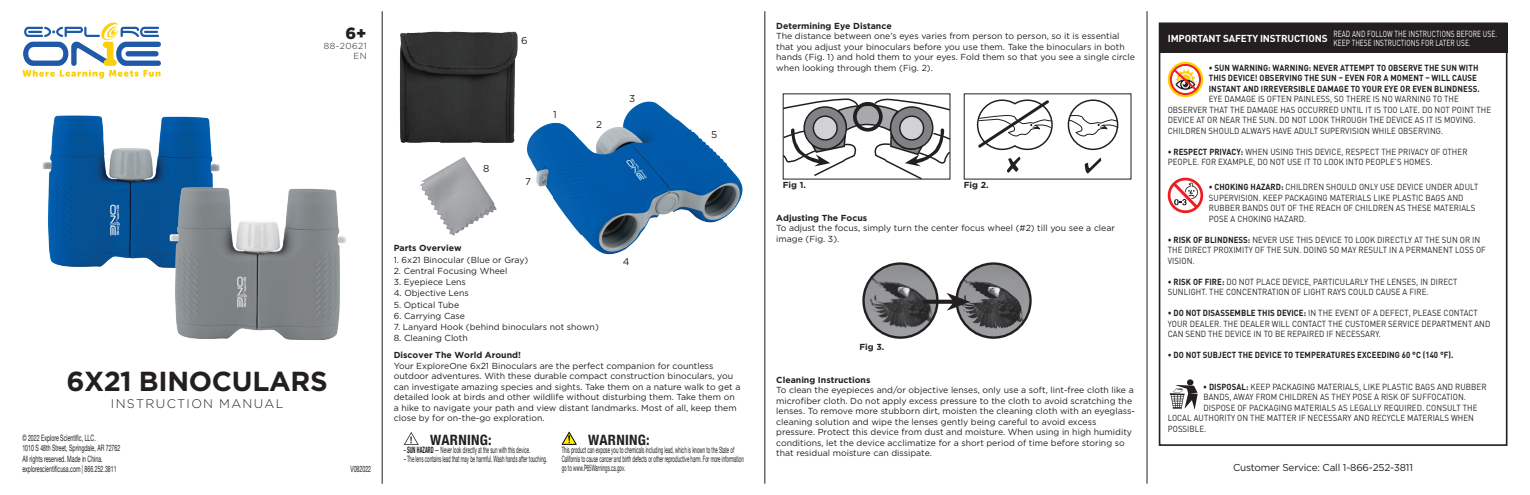
<style>
.page{position:relative;width:1530px;height:495px;background:#fff}
.page>*{position:absolute;margin:0;border:0;box-sizing:border-box;transform-origin:0 0}
.t1{font:700 27.5px "Gotham";letter-spacing:-.01em;color:#231f20}
.t2{font:900 16.25px "Gotham";color:#231f20}
.t3{font:700 condensed 14.25px "Helvetica Neue";letter-spacing:.02em;color:#231f20}
.t4{font:300 12.5px "Gotham";letter-spacing:.105em;color:#231f20}
.t5{font:10px "Gotham";letter-spacing:-.02em;color:#231f20}
.t6{font:700 10px "DIN Pro";letter-spacing:-.015em;color:#fff}
.t7{font:8.75px/10.5px "Gotham";color:#231f20}
.t8{font:8.75px/10.5px "DIN Pro";letter-spacing:.01em;color:#231f20;scale:.9 1}
.t9{font:8.75px/8.8px "Helvetica Neue";color:#231f20;scale:.5 1}
.t10{font:700 8.75px/10.5px "DIN Pro";letter-spacing:.01em;color:#231f20;scale:.9 1}
.t11{font:8.75px/10.5px "Helvetica Neue";color:#231f20;scale:.6 1}
.t12{font:700 8.75px "Gotham";color:#231f20}
.t13{font:8.75px/8.8px "DIN Pro";letter-spacing:.01em;color:#fff;scale:.75 1}
.t14{font:300 8.75px/10.5px "Gotham";letter-spacing:.05em;color:#231f20;text-align:right}
.s1{font-weight:700;font-stretch:condensed}
.s2{font-weight:700}
</style>
<div class="page">
<img style="left:527px;top:101px;width:216px;height:154px">
<svg style="left:862px;top:262px;width:170px;height:77px"></svg>
<img style="left:399px;top:31px;width:119px;height:112px">
<img style="left:419px;top:157px;width:78px;height:79px">
<svg style="left:22px;top:22px;width:139px;height:57px"></svg>
<svg style="left:782px;top:98px;width:169px;height:82px"></svg>
<svg style="left:1007px;top:157px;width:14px;height:16px"></svg>
<svg style="left:1085px;top:157px;width:16px;height:17px"></svg>
<svg style="left:976px;top:99px;width:143px;height:52px"></svg>
<div style="left:1159px;top:23px;width:349px;height:30px;background:#231f20"></div>
<svg style="left:1168px;top:62px;width:35px;height:35px"></svg>
<svg style="left:1170px;top:64px;width:31px;height:31px"></svg>
<svg style="left:1168px;top:178px;width:35px;height:35px"></svg>
<svg style="left:1170px;top:379px;width:28px;height:30px"></svg>
<div style="left:1159px;top:22px;width:348px;height:424px;border:2px solid #231f20"></div>
<hr style="left:382px;top:11px;width:1px;height:473px;background:#231f20">
<hr style="left:765px;top:11px;width:1px;height:473px;background:#231f20">
<hr style="left:1147px;top:11px;width:1px;height:473px;background:#231f20">
<img style="left:43px;top:115px;width:170px;height:152px">
<img style="left:152px;top:163px;width:194px;height:177px">
<svg style="left:562px;top:432px;width:15px;height:13px"></svg>
<svg style="left:404px;top:432px;width:15px;height:13px"></svg>
<h2 class="t2" style="left:345px;top:24px;width:23px">6+</h2>
<p class="t14" style="left:324px;top:40px;width:44px">88-20621<br>EN</p>
<p class="t5" style="left:483px;top:163px;width:8px">8</p>
<p class="t5" style="left:521px;top:35px;width:8px">6</p>
<p class="t5" style="left:553px;top:109px;width:5px">1</p>
<p class="t5" style="left:525px;top:176px;width:7px">7</p>
<p class="t5" style="left:596px;top:119px;width:7px">2</p>
<p class="t5" style="left:629px;top:93px;width:8px">3</p>
<p class="t5" style="left:711px;top:129px;width:8px">5</p>
<h1 class="t1" style="left:67px;top:366px;width:263px">6X21 BINOCULARS</h1>
<h3 class="t4" style="left:111px;top:397px;width:174px">INSTRUCTION MANUAL</h3>
<p class="t11" style="left:22px;top:433px;width:165px">© 2022 Explore Scientific, LLC.<br>1010 S 48th Street, Springdale, AR 72762<br>All rights reserved. Made in China. explorescientificusa.com | 866.252.3811</p>
<p class="t11" style="left:351px;top:465px;width:36px">V082022</p>
<p class="t12" style="left:394px;top:243px;width:69px">Parts Overview</p>
<p class="t7" style="left:394px;top:254px;width:136px">1. 6x21 Binocular (Blue or Gray)</p>
<p class="t7" style="left:394px;top:265px;width:115px">2. Central Focusing Wheel</p>
<p class="t7" style="left:394px;top:277px;width:74px">3. Eyepiece Lens</p>
<p class="t7" style="left:394px;top:288px;width:77px">4. Objective Lens</p>
<p class="t7" style="left:394px;top:299px;width:67px">5. Optical Tube</p>
<p class="t7" style="left:394px;top:310px;width:73px">6. Carrying Case</p>
<p class="t7" style="left:394px;top:322px;width:207px">7. Lanyard Hook (behind binoculars not shown)</p>
<p class="t7" style="left:394px;top:333px;width:76px">8. Cleaning Cloth</p>
<p class="t5" style="left:623px;top:256px;width:8px">4</p>
<p class="t12" style="left:394px;top:350px;width:129px">Discover The World Around!</p>
<p class="t7" style="left:394px;top:360px;width:348px">Your ExploreOne 6x21 Binoculars are the perfect companion for countless outdoor adventures. With these durable compact construction binoculars, you can investigate amazing species and sights. Take them on a nature walk to get a detailed look at birds and other wildlife without disturbing them. Take them on a hike to navigate your path and view distant landmarks. Most of all, keep them close by for on-the-go exploration.</p>
<h3 class="t3" style="left:430px;top:428px;width:63px">WARNING:</h3>
<p class="t9" style="left:404px;top:446px;width:254px">– <span class="s1">SUN HAZARD</span> — Never look directly at the sun with this device.</p>
<p class="t9" style="left:404px;top:455px;width:288px">– The lens contains lead that may be harmful. Wash hands after touching.</p>
<h3 class="t3" style="left:588px;top:428px;width:63px">WARNING:</h3>
<p class="t9" style="left:562px;top:446px;width:366px">This product can expose you to chemicals including lead, which is known to the State of<br>California to cause cancer and birth defects or other reproductive harm. For more information go to www.P65Warnings.ca.gov.</p>
<p class="t12" style="left:776px;top:21px;width:117px">Determining Eye Distance</p>
<p class="t7" style="left:776px;top:31px;width:360px">The distance between one’s eyes varies from person to person, so it is essential that you adjust your binoculars before you use them. Take the binoculars in both hands (Fig. 1) and hold them to your eyes. Fold them so that you see a single circle when looking through them (Fig. 2).</p>
<p class="t12" style="left:783px;top:180px;width:25px">Fig 1.</p>
<p class="t12" style="left:964px;top:180px;width:26px">Fig 2.</p>
<p class="t12" style="left:776px;top:213px;width:93px">Adjusting The Focus</p>
<p class="t7" style="left:776px;top:223px;width:340px">To adjust the focus, simply turn the center focus wheel (#2) till you see a clear image (Fig. 3).</p>
<p class="t12" style="left:859px;top:342px;width:26px">Fig 3.</p>
<p class="t12" style="left:776px;top:375px;width:96px">Cleaning Instructions</p>
<p class="t7" style="left:776px;top:385px;width:360px">To clean the eyepieces and/or objective lenses, only use a soft, lint-free cloth like a microfiber cloth. Do not apply excess pressure to the cloth to avoid scratching the lenses. To remove more stubborn dirt, moisten the cleaning cloth with an eyeglass&shy;cleaning solution and wipe the lenses gently being careful to avoid excess pressure. Protect this device from dust and moisture. When using in high humidity conditions, let the device acclimatize for a short period of time before storing so that residual moisture can dissipate.</p>
<p class="t6" style="left:1168px;top:31px;width:161px">IMPORTANT SAFETY INSTRUCTIONS</p>
<p class="t13" style="left:1334px;top:29px;width:220px">READ AND FOLLOW THE INSTRUCTIONS BEFORE USE.<br>KEEP THESE INSTRUCTIONS FOR LATER USE.</p>
<p class="t10" style="left:1209px;top:62px;width:303px">• SUN WARNING: WARNING: NEVER ATTEMPT TO OBSERVE THE SUN WITH<br>THIS DEVICE! OBSERVING THE SUN – EVEN FOR A MOMENT – WILL CAUSE<br>INSTANT AND IRREVERSIBLE DAMAGE TO YOUR EYE OR EVEN BLINDNESS.</p>
<p class="t8" style="left:1168px;top:94px;width:361px;text-indent:41px">EYE DAMAGE IS OFTEN PAINLESS, SO THERE IS NO WARNING TO THE OBSERVER THAT THE DAMAGE HAS OCCURRED UNTIL IT IS TOO LATE. DO NOT POINT THE DEVICE AT OR NEAR THE SUN. DO NOT LOOK THROUGH THE DEVICE AS IT IS MOVING.<br>CHILDREN SHOULD ALWAYS HAVE ADULT SUPERVISION WHILE OBSERVING.</p>
<p class="t8" style="left:1168px;top:146px;width:335px"><span class="s2">• RESPECT PRIVACY:</span> WHEN USING THIS DEVICE, RESPECT THE PRIVACY OF OTHER<br>PEOPLE. FOR EXAMPLE, DO NOT USE IT TO LOOK INTO PEOPLE’S HOMES.</p>
<p class="t8" style="left:1209px;top:182px;width:301px"><span class="s2">• CHOKING HAZARD:</span> CHILDREN SHOULD ONLY USE DEVICE UNDER ADULT SUPERVISION. KEEP PACKAGING MATERIALS LIKE PLASTIC BAGS AND RUBBER BANDS OUT OF THE REACH OF CHILDREN AS THESE MATERIALS POSE A CHOKING HAZARD.</p>
<p class="t8" style="left:1168px;top:234px;width:355px"><span class="s2">• RISK OF BLINDNESS:</span> NEVER USE THIS DEVICE TO LOOK DIRECTLY AT THE SUN OR IN<br>THE DIRECT PROXIMITY OF THE SUN. DOING SO MAY RESULT IN A PERMANENT LOSS OF<br>VISION.</p>
<p class="t8" style="left:1168px;top:276px;width:323px"><span class="s2">• RISK OF FIRE:</span> DO NOT PLACE DEVICE, PARTICULARLY THE LENSES, IN DIRECT<br>SUNLIGHT. THE CONCENTRATION OF LIGHT RAYS COULD CAUSE A FIRE.</p>
<p class="t8" style="left:1168px;top:308px;width:360px"><span class="s2">• DO NOT DISASSEMBLE THIS DEVICE:</span> IN THE EVENT OF A DEFECT, PLEASE CONTACT<br>YOUR DEALER. THE DEALER WILL CONTACT THE CUSTOMER SERVICE DEPARTMENT AND<br>CAN SEND THE DEVICE IN TO BE REPAIRED IF NECESSARY.</p>
<p class="t10" style="left:1168px;top:350px;width:319px">• DO NOT SUBJECT THE DEVICE TO TEMPERATURES EXCEEDING 60 °C (140 °F).</p>
<p class="t8" style="left:1203px;top:381px;width:316px"><span class="s2">• DISPOSAL:</span> KEEP PACKAGING MATERIALS, LIKE PLASTIC BAGS AND RUBBER</p>
<p class="t8" style="left:1203px;top:392px;width:293px">BANDS, AWAY FROM CHILDREN AS THEY POSE A RISK OF SUFFOCATION.</p>
<p class="t8" style="left:1203px;top:402px;width:306px">DISPOSE OF PACKAGING MATERIALS AS LEGALLY REQUIRED. CONSULT THE</p>
<p class="t8" style="left:1168px;top:413px;width:342px">LOCAL AUTHORITY ON THE MATTER IF NECESSARY AND RECYCLE MATERIALS WHEN</p>
<p class="t8" style="left:1168px;top:423px;width:44px">POSSIBLE.</p>
<p class="t5" style="left:1233px;top:462px;width:181px">Customer Service: Call 1-866-252-3811</p>
</div>
